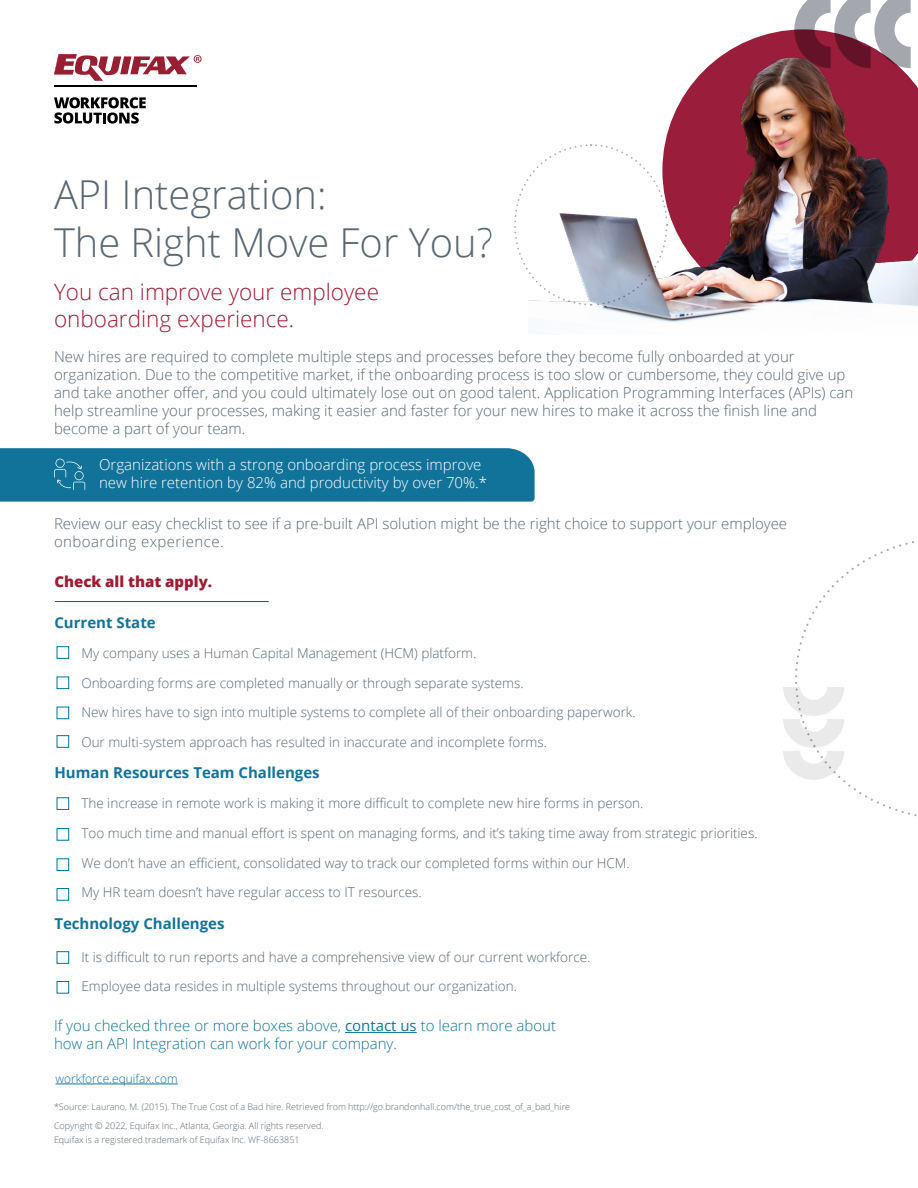
<style>
.page{position:relative;width:918px;height:1188px;background:#fff}
.page>*{position:absolute;margin:0;border:0;box-sizing:border-box;transform-origin:0 0}
.t1{font:300 39.9px/47.8px "Open Sans";color:#5a6771}
.t2{font:300 22.5px/27px "Open Sans";color:#9e1b33}
.t3{font:300 15px/18px "Open Sans";color:#5a6771}
.t4{font:300 15px "Open Sans";color:#12739a}
.t5{font:300 15px "Open Sans";color:#fff}
.t6{font:700 15px "Open Sans";color:#12739a}
.t7{font:800 15px "Open Sans";color:#9e1b33}
.t8{font:300 13.5px "Open Sans";color:#5a6771}
.t9{font:300 12px "Open Sans";color:#12739a}
.t10{font:300 9px/13.5px "Open Sans";color:#5a6771}
.s1{font-weight:400}
</style>
<div class="page">
<svg style="left:54px;top:97px;width:92px;height:27px"></svg>
<hr style="left:54px;top:86px;width:143px;height:1px;background:#000">
<svg style="left:54px;top:54px;width:148px;height:27px"></svg>
<div style="left:57px;top:646px;width:12px;height:13px;border:1px solid #007399"></div>
<div style="left:57px;top:677px;width:12px;height:12px;border:1px solid #007399"></div>
<div style="left:57px;top:707px;width:12px;height:12px;border:1px solid #007399"></div>
<div style="left:57px;top:735px;width:12px;height:13px;border:1px solid #007399"></div>
<div style="left:57px;top:798px;width:12px;height:12px;border:1px solid #007399"></div>
<div style="left:57px;top:828px;width:12px;height:12px;border:1px solid #007399"></div>
<div style="left:57px;top:859px;width:12px;height:12px;border:1px solid #007399"></div>
<div style="left:57px;top:888px;width:12px;height:12px;border:1px solid #007399"></div>
<div style="left:57px;top:951px;width:12px;height:13px;border:1px solid #007399"></div>
<div style="left:57px;top:981px;width:12px;height:12px;border:1px solid #007399"></div>
<hr style="left:55px;top:601px;width:214px;height:1px;background:#9e1b33">
<svg style="left:783px;top:541px;width:134px;height:276px"></svg>
<div style="left:0;top:448px;width:535px;height:54px;background:#12739a"></div>
<hr style="left:345px;top:1032px;width:72px;height:1px;background:#12739a">
<hr style="left:56px;top:1084px;width:122px;height:1px;background:#12739a">
<svg style="left:735px;top:29px;width:59px;height:18px"></svg>
<img style="left:528px;top:47px;width:390px;height:286px">
<svg style="left:794px;top:0;width:117px;height:68px"></svg>
<svg style="left:514px;top:143px;width:154px;height:163px"></svg>
<p class="t1" style="left:54px;top:170px;width:441px">API Integration:<br>The Right Move For You?</p>
<p class="t2" style="left:54px;top:277px;width:327px">You can improve your employee onboarding experience.</p>
<p class="t3" style="left:54px;top:348px;width:801px">New hires are required to complete multiple steps and processes before they become fully onboarded at your organization. Due to the competitive market, if the onboarding process is too slow or cumbersome, they could give up and take another offer, and you could ultimately lose out on good talent. Application Programming Interfaces (APIs) can help streamline your processes, making it easier and faster for your new hires to make it across the finish line and become a part of your team.</p>
<p class="t5" style="left:99px;top:455px;width:384px">Organizations with a strong onboarding process improve</p>
<p class="t5" style="left:99px;top:473px;width:390px">new hire retention by 82% and productivity by over 70%.*</p>
<p class="t3" style="left:54px;top:514px;width:735px">Review our easy checklist to see if a pre-built API solution might be the right choice to support your employee onboarding experience.</p>
<p class="t7" style="left:54px;top:570px;width:159px">Check all that apply.</p>
<p class="t6" style="left:54px;top:612px;width:103px">Current State</p>
<p class="t8" style="left:81px;top:644px;width:397px">My company uses a Human Capital Management (HCM) platform.</p>
<p class="t8" style="left:81px;top:673px;width:444px">Onboarding forms are completed manually or through separate systems.</p>
<p class="t8" style="left:81px;top:703px;width:556px">New hires have to sign into multiple systems to complete all of their onboarding paperwork.</p>
<p class="t8" style="left:81px;top:733px;width:467px">Our multi-system approach has resulted in inaccurate and incomplete forms.</p>
<p class="t6" style="left:54px;top:762px;width:267px">Human Resources Team Challenges</p>
<p class="t8" style="left:81px;top:794px;width:564px">The increase in remote work is making it more difficult to complete new hire forms in person.</p>
<p class="t8" style="left:81px;top:824px;width:678px">Too much time and manual effort is spent on managing forms, and it’s taking time away from strategic priorities.</p>
<p class="t8" style="left:81px;top:853px;width:550px">We don’t have an efficient, consolidated way to track our completed forms within our HCM.</p>
<p class="t8" style="left:81px;top:883px;width:342px">My HR team doesn’t have regular access to IT resources.</p>
<p class="t6" style="left:54px;top:913px;width:172px">Technology Challenges</p>
<p class="t8" style="left:81px;top:948px;width:511px">It is difficult to run reports and have a comprehensive view of our current workforce.</p>
<p class="t8" style="left:81px;top:977px;width:437px">Employee data resides in multiple systems throughout our organization.</p>
<p class="t4" style="left:54px;top:1016px;width:504px">If you checked three or more boxes above, <span class="s1">contact us</span> to learn more about</p>
<p class="t4" style="left:54px;top:1034px;width:345px">how an API Integration can work for your company.</p>
<p class="t9" style="left:56px;top:1070px;width:124px">workforce.equifax.com</p>
<p class="t10" style="left:54px;top:1100px;width:518px">*Source: Laurano, M. (2015). The True Cost of a Bad hire. Retrieved from http://go.brandonhall.com/the_true_cost_of_a_bad_hire</p>
<p class="t10" style="left:54px;top:1119px;width:271px">Copyright © 2022, Equifax Inc., Atlanta, Georgia. All rights reserved.<br>Equifax is a registered trademark of Equifax Inc. WF-8663851</p>
</div>
